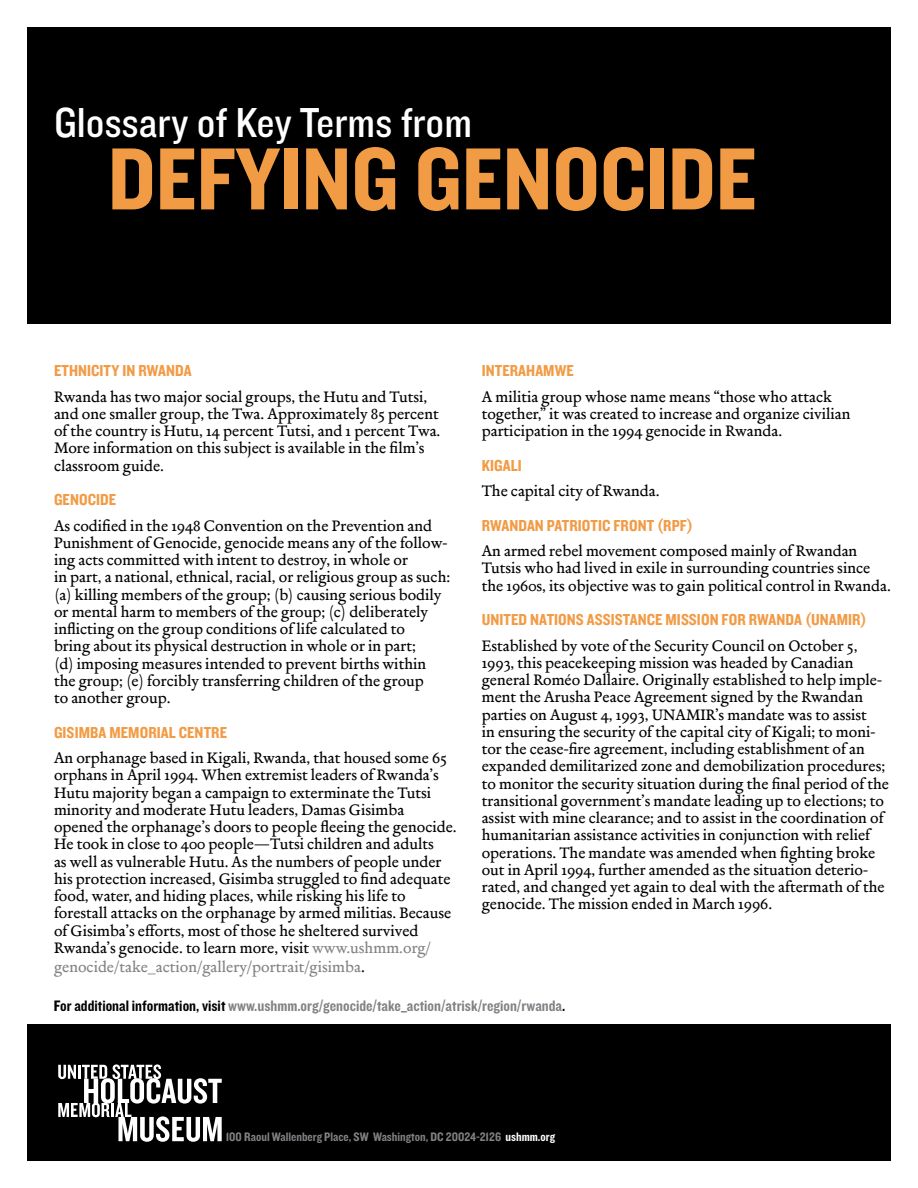
<style>
.page{position:relative;width:918px;height:1188px;background:#fff}
.page>*{position:absolute;margin:0;border:0;box-sizing:border-box;transform-origin:0 0}
.t1{font:91.5px "Knockout 50 Welterweight";color:#f29b45}
.t2{font:43.5px "Knockout 30 Junior Welterwt";color:#fff}
.t3{font:16.5px "Knockout 50 Welterweight";letter-spacing:.065em;color:#f29b45}
.t4{font:16.5px "Knockout 50 Welterweight";letter-spacing:.005em;color:#f29b45}
.t5{font:15.75px/17.2px "Merlo Roman Osf";color:#000}
.t6{font:15.75px "Knockout 50 Welterweight";color:#808285}
.t7{font:15.75px "Merlo Roman Osf";color:#808285}
.t8{font:12.75px "Knockout 50 Welterweight";color:#808285}
.s1{color:#808285}
.s2{color:#000}
.s3{color:#fff}
</style>
<div class="page">
<div style="left:27px;top:1024px;width:864px;height:137px;background:#000"></div>
<svg style="left:58px;top:1064px;width:164px;height:78px"></svg>
<div style="left:27px;top:27px;width:864px;height:297px;background:#000"></div>
<h2 class="t2" style="left:54px;top:94px;width:420px">Glossary of Key Terms from</h2>
<h1 class="t1" style="left:108px;top:119px;width:650px">DEFYING GENOCIDE</h1>
<p class="t3" style="left:54px;top:360px;width:138px">ETHNICITY IN RWANDA</p>
<p class="t5" style="left:54px;top:388px;width:388px">Rwanda has two major social groups, the Hutu and Tutsi, and one smaller group, the Twa. Approximately 85 percent of the country is Hutu, 14 percent Tutsi, and 1 percent Twa.<br>More information on this subject is available in the film’s classroom guide.</p>
<p class="t3" style="left:54px;top:489px;width:64px">GENOCIDE</p>
<p class="t5" style="left:54px;top:517px;width:398px">As codified in the 1948 Convention on the Prevention and Punishment of Genocide, genocide means any of the follow&shy;ing acts committed with intent to destroy, in whole or<br>in part, a national, ethnical, racial, or religious group as such: (a) killing members of the group; (b) causing serious bodily or mental harm to members of the group; (c) deliberately inflicting on the group conditions of life calculated to<br>bring about its physical destruction in whole or in part;<br>(d) imposing measures intended to prevent births within the group; (e) forcibly transferring children of the group<br>to another group.</p>
<p class="t3" style="left:54px;top:721px;width:175px">GISIMBA MEMORIAL CENTRE</p>
<p class="t5" style="left:54px;top:750px;width:404px">An orphanage based in Kigali, Rwanda, that housed some 65 orphans in April 1994. When extremist leaders of Rwanda’s Hutu majority began a campaign to exterminate the Tutsi minority and moderate Hutu leaders, Damas Gisimba opened the orphanage’s doors to people fleeing the genocide.<br>He took in close to 400 people—Tutsi children and adults<br>as well as vulnerable Hutu. As the numbers of people under his protection increased, Gisimba struggled to find adequate food, water, and hiding places, while risking his life to forestall attacks on the orphanage by armed militias. Because of Gisimba’s efforts, most of those he sheltered survived Rwanda’s genocide. to learn more, visit <span class="s1">www.ushmm.org/</span></p>
<p class="t7" style="left:54px;top:958px;width:312px">genocide/take_action/gallery/portrait/gisimba<span class="s2">.</span></p>
<p class="t3" style="left:482px;top:360px;width:94px">INTERAHAMWE</p>
<p class="t5" style="left:482px;top:388px;width:370px">A militia group whose name means “those who attack together,” it was created to increase and organize civilian participation in the 1994 genocide in Rwanda.</p>
<p class="t3" style="left:482px;top:454px;width:42px">KIGALI</p>
<p class="t5" style="left:482px;top:483px;width:179px">The capital city of Rwanda.</p>
<p class="t4" style="left:482px;top:514px;width:213px">RWANDAN PATRIOTIC FRONT (RPF)</p>
<p class="t5" style="left:482px;top:543px;width:411px">An armed rebel movement composed mainly of Rwandan<br>Tutsis who had lived in exile in surrounding countries since the 1960s, its objective was to gain political control in Rwanda.</p>
<p class="t3" style="left:482px;top:609px;width:347px">UNITED NATIONS ASSISTANCE MISSION FOR RWANDA (UNAMI</p>
<p class="t3" style="left:852px;top:609px;width:16px">R)</p>
<p class="t5" style="left:482px;top:637px;width:409px">Established by vote of the Security Council on October 5, 1993, this peacekeeping mission was headed by Canadian general Roméo Dallaire. Originally established to help imple&shy;ment the Arusha Peace Agreement signed by the Rwandan parties on August 4, 1993, UNAMIR’s mandate was to assist<br>in ensuring the security of the capital city of Kigali; to moni&shy;tor the cease-fire agreement, including establishment of an expanded demilitarized zone and demobilization procedures; to monitor the security situation during the final period of the transitional government’s mandate leading up to elections; to assist with mine clearance; and to assist in the coordination of humanitarian assistance activities in conjunction with relief operations. The mandate was amended when fighting broke out in April 1994, further amended as the situation deterio&shy;rated, and changed yet again to deal with the aftermath of the genocide. The mission ended in March 1996.</p>
<p class="t6" style="left:54px;top:996px;width:513px"><span class="s2">FOR ADDITIONAL INFORMATION, VISIT</span> WWW.USHMM.ORG/GENOCIDE/TAKE_ACTION/ATRISK/REGION/RWANDA<span class="s2">.</span></p>
<p class="t8" style="left:226px;top:1129px;width:331px">100 RAOUL WALLENBERG PLACE, SW WASHINGTON, DC 20024-2126 <span class="s3">USHMM.ORG</span></p>
</div>
